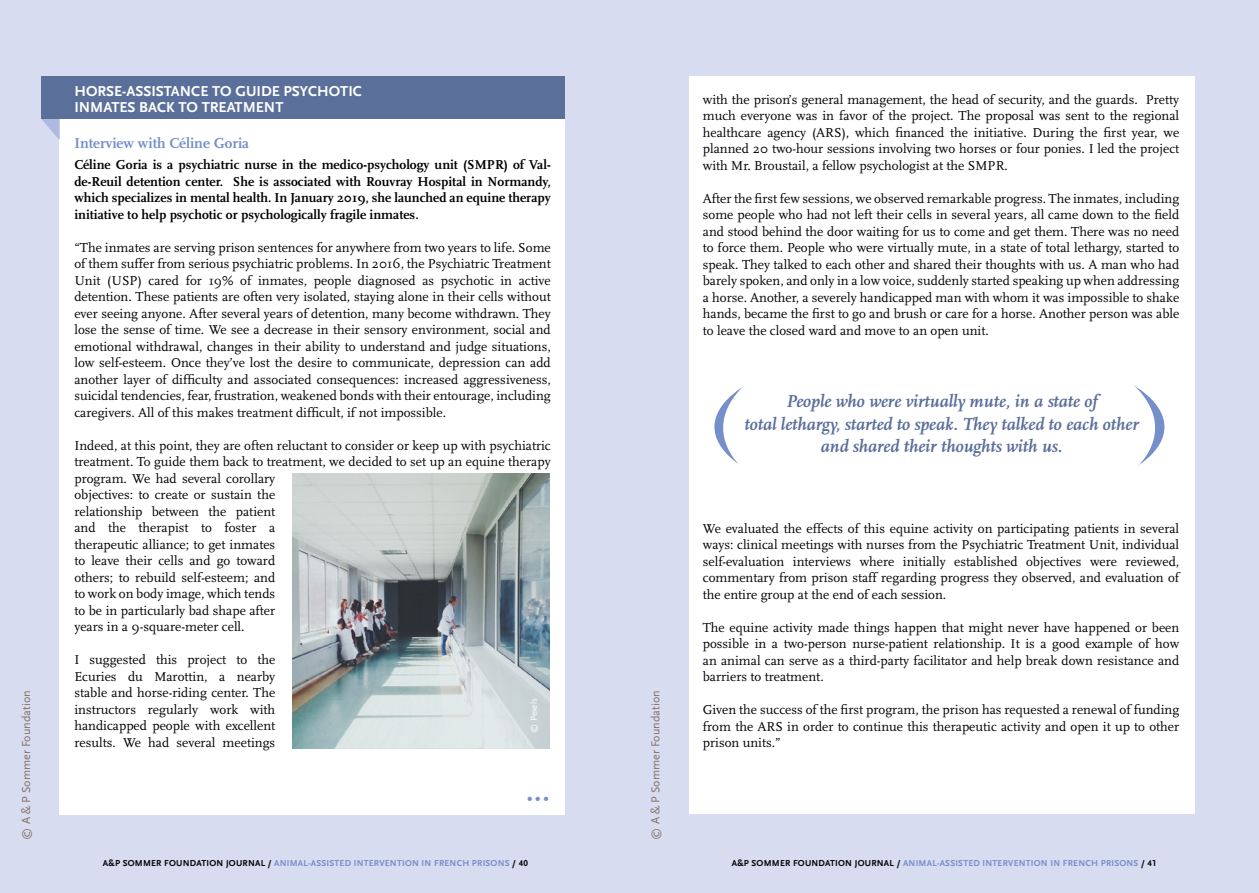
<style>
.page{position:relative;width:1259px;height:893px;background:#fff}
.page>*{position:absolute;margin:0;border:0;box-sizing:border-box;transform-origin:0 0}
.t1{font:italic 700 18px/22.5px "Scala";color:#5b6f9b;text-align:center}
.t2{font:700 15px/16.5px "Scala Sans";color:#fff}
.t3{font:700 15px "Scala";color:#748fc9}
.t4{font:13.5px/16.5px "Scala";color:#000;text-align:justify}
.t5{font:700 13.5px/16.5px "Scala";color:#000;text-align:justify}
.t6{font:700 13.5px "Scala";color:#748fc9}
.t7{font:12px "Scala Sans Regular LF";color:#847363}
.t8{font:700 9px "Scala Sans LF";letter-spacing:.025em;color:#748fc9}
.t9{font:9px "Scala Sans";color:#fff}
.s1{color:#000}
</style>
<div class="page">
<div style="left:629px;top:0;width:630px;height:893px;background:#d7dcf0"></div>
<div style="left:0;top:0;width:629px;height:893px;background:#d7dcf0"></div>
<div style="left:60px;top:119px;width:504px;height:695px;background:#fff"></div>
<div style="left:689px;top:77px;width:505px;height:737px;background:#fff"></div>
<svg style="left:42px;top:119px;width:18px;height:21px"></svg>
<div style="left:41px;top:77px;width:523px;height:42px;background:#5b6f9b"></div>
<img style="left:292px;top:473px;width:258px;height:275px">
<p class="t7" style="left:20px;top:839px;width:151px;rotate:-90deg">© A &amp; P Sommer Foundation</p>
<p class="t2" style="left:74px;top:83px;width:289px">HORSE-ASSISTANCE TO GUIDE PSYCHOTIC<br>INMATES BACK TO TREATMENT</p>
<p class="t3" style="left:74px;top:135px;width:176px">Interview with Céline Goria</p>
<p class="t5" style="left:74px;top:157px;width:478px">Céline Goria is a psychiatric nurse in the medico-psychology unit (SMPR) of Val&shy;de-Reuil detention center. She is associated with Rouvray Hospital in Normandy, which specializes in mental health. In January 2019, she launched an equine therapy initiative to help psychotic or psychologically fragile inmates.</p>
<p class="t4" style="left:74px;top:239px;width:478px">“The inmates are serving prison sentences for anywhere from two years to life. Some of them suffer from serious psychiatric problems. In 2016, the Psychiatric Treatment Unit (USP) cared for 19% of inmates, people diagnosed as psychotic in active detention. These patients are often very isolated, staying alone in their cells without ever seeing anyone. After several years of detention, many become withdrawn. They lose the sense of time. We see a decrease in their sensory environment, social and emotional withdrawal, changes in their ability to understand and judge situations, low self-esteem. Once they’ve lost the desire to communicate, depression can add another layer of difficulty and associated consequences: increased aggressiveness, suicidal tendencies, fear, frustration, weakened bonds with their entourage, including caregivers. All of this makes treatment difficult, if not impossible.</p>
<p class="t4" style="left:74px;top:437px;width:478px;text-align:left">Indeed, at this point, they are often reluctant to consider or keep up with psychiatric treatment. To guide them back to treatment, we decided to set up an equine therapy program. We had several corollary<br>objectives: to create or sustain the<br>relationship between the patient<br>and the therapist to foster a<br>therapeutic alliance; to get inmates<br>to leave their cells and go toward<br>others; to rebuild self-esteem; and<br>to work on body image, which tends<br>to be in particularly bad shape after<br>years in a 9-square-meter cell.</p>
<p class="t4" style="left:74px;top:652px;width:202px">I suggested this project to the Ecuries du Marottin, a nearby stable and horse-riding center. The instructors regularly work with handicapped people with excellent results. We had several meetings</p>
<p class="t9" style="left:529px;top:733px;width:36px;rotate:-90deg">© Pexels</p>
<p class="t7" style="left:649px;top:839px;width:151px;rotate:-90deg">© A &amp; P Sommer Foundation</p>
<p class="t6" style="left:527px;top:790px;width:23px">• • •</p>
<p class="t4" style="left:703px;top:91px;width:478px">with the prison’s general management, the head of security, and the guards. Pretty much everyone was in favor of the project. The proposal was sent to the regional healthcare agency (ARS), which financed the initiative. During the first year, we planned 20 two-hour sessions involving two horses or four ponies. I led the project with Mr. Broustail, a fellow psychologist at the SMPR.</p>
<p class="t4" style="left:703px;top:190px;width:478px">After the first few sessions, we observed remarkable progress. The inmates, including some people who had not left their cells in several years, all came down to the field and stood behind the door waiting for us to come and get them. There was no need to force them. People who were virtually mute, in a state of total lethargy, started to speak. They talked to each other and shared their thoughts with us. A man who had barely spoken, and only in a low voice, suddenly started speaking up when addressing a horse. Another, a severely handicapped man with whom it was impossible to shake hands, became the first to go and brush or care for a horse. Another person was able to leave the closed ward and move to an open unit.</p>
<h1 class="t1" style="left:744px;top:390px;width:396px">People who were virtually mute, in a state of<br>total lethargy, started to speak. They talked to each other and shared their thoughts with us.</h1>
<p class="t4" style="left:703px;top:520px;width:478px">We evaluated the effects of this equine activity on participating patients in several ways: clinical meetings with nurses from the Psychiatric Treatment Unit, individual self-evaluation interviews where initially established objectives were reviewed, commentary from prison staff regarding progress they observed, and evaluation of the entire group at the end of each session.</p>
<p class="t4" style="left:703px;top:619px;width:478px">The equine activity made things happen that might never have happened or been possible in a two-person nurse-patient relationship. It is a good example of how an animal can serve as a third-party facilitator and help break down resistance and barriers to treatment.</p>
<p class="t4" style="left:703px;top:702px;width:478px">Given the success of the first program, the prison has requested a renewal of funding from the ARS in order to continue this therapeutic activity and open it up to other prison units.”</p>
<p class="t8" style="left:103px;top:858px;width:426px"><span class="s1">A&amp;P SOMMER FOUNDATION JOURNAL /</span> ANIMAL-ASSISTED INTERVENTION IN FRENCH PRISONS <span class="s1">/ 40</span></p>
<p class="t8" style="left:732px;top:858px;width:426px"><span class="s1">A&amp;P SOMMER FOUNDATION JOURNAL /</span> ANIMAL-ASSISTED INTERVENTION IN FRENCH PRISONS <span class="s1">/ 41</span></p>
</div>
